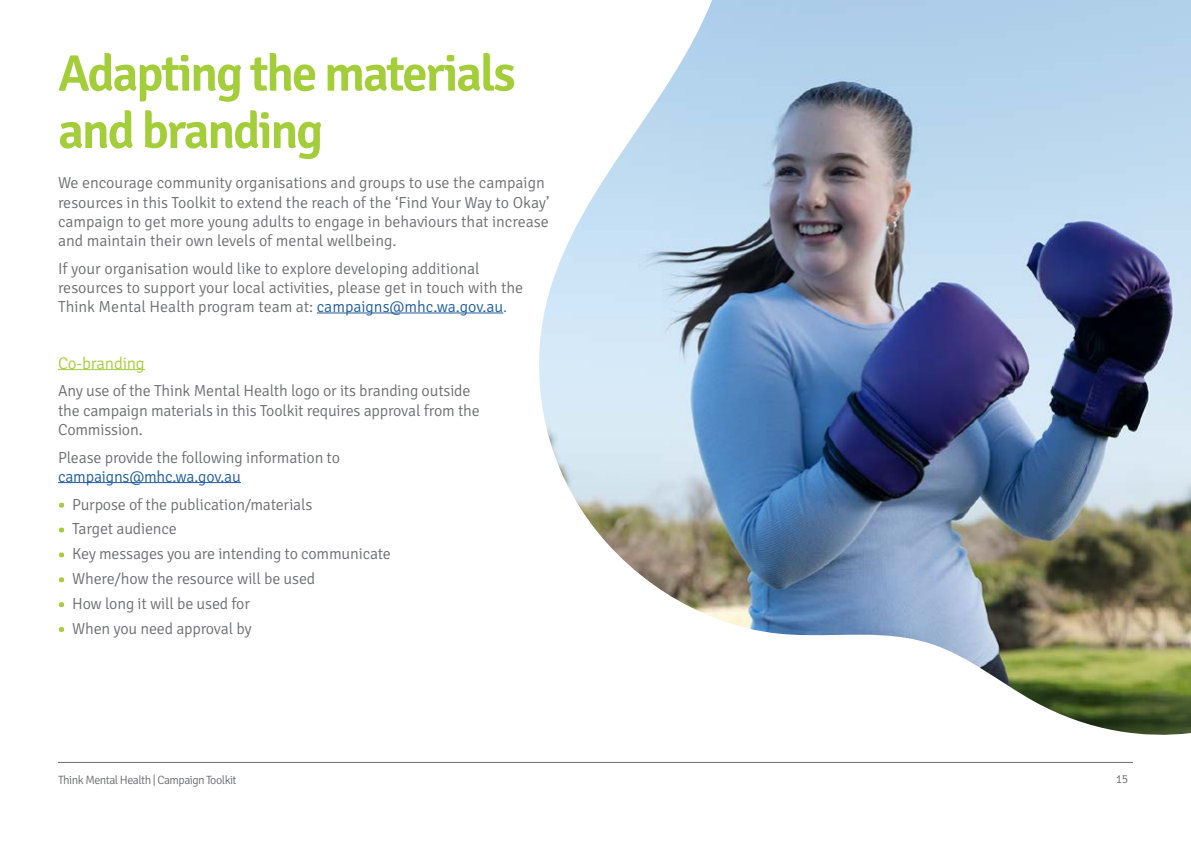
<style>
.page{position:relative;width:1191px;height:842px;background:#fff}
.page>*{position:absolute;margin:0;border:0;box-sizing:border-box;transform-origin:0 0}
.t1{font:300 17px "Signika";letter-spacing:-.01em;color:#a4ce39}
.t2{font:300 16px/19.2px "Signika";letter-spacing:-.01em;color:#6e6f71}
.t3{font:300 16px "Signika";letter-spacing:-.01em;color:#215e9e}
.t4{font:300 12px "Signika";letter-spacing:-.045em;color:#6e6f71}
.s1{color:#215e9e}
.s2{color:#a4ce39}
</style>
<div class="page">
<hr style="left:58px;top:762px;width:1075px;height:1px;background:#6e6f71">
<svg style="left:60px;top:110px;width:261px;height:49px"></svg>
<svg style="left:59px;top:53px;width:455px;height:49px"></svg>
<hr style="left:317px;top:313px;width:186px;height:1px;background:#215e9e">
<hr style="left:58px;top:369px;width:87px;height:1px;background:#a4ce39">
<hr style="left:58px;top:482px;width:183px;height:1px;background:#215e9e">
<img style="left:539px;top:0;width:652px;height:735px">
<p class="t2" style="left:58px;top:172px;width:493px">We encourage community organisations and groups to use the campaign resources in this Toolkit to extend the reach of the ‘Find Your Way to Okay’ campaign to get more young adults to engage in behaviours that increase and maintain their own levels of mental wellbeing.</p>
<p class="t2" style="left:58px;top:258px;width:467px">If your organisation would like to explore developing additional resources to support your local activities, please get in touch with the<br>Think Mental Health program team at: <span class="s1">campaigns@mhc.wa.gov.au</span>.</p>
<p class="t1" style="left:58px;top:351px;width:88px">Co-branding</p>
<p class="t2" style="left:58px;top:380px;width:423px">Any use of the Think Mental Health logo or its branding outside the campaign materials in this Toolkit requires approval from the<br>Commission.</p>
<p class="t2" style="left:58px;top:447px;width:283px">Please provide the following information to</p>
<p class="t3" style="left:58px;top:465px;width:184px">campaigns@mhc.wa.gov.au</p>
<p class="t2" style="left:58px;top:493px;width:256px"><span class="s2">•</span> Purpose of the publication/materials</p>
<p class="t2" style="left:58px;top:518px;width:120px"><span class="s2">•</span> Target audience</p>
<p class="t2" style="left:58px;top:543px;width:334px"><span class="s2">•</span> Key messages you are intending to communicate</p>
<p class="t2" style="left:58px;top:568px;width:259px"><span class="s2">•</span> Where/how the resource will be used</p>
<p class="t2" style="left:58px;top:593px;width:193px"><span class="s2">•</span> How long it will be used for</p>
<p class="t2" style="left:58px;top:618px;width:195px"><span class="s2">•</span> When you need approval by</p>
<p class="t4" style="left:58px;top:771px;width:180px">Think Mental Health | Campaign Toolkit</p>
<p class="t4" style="left:1115px;top:770px;width:14px">15</p>
</div>
